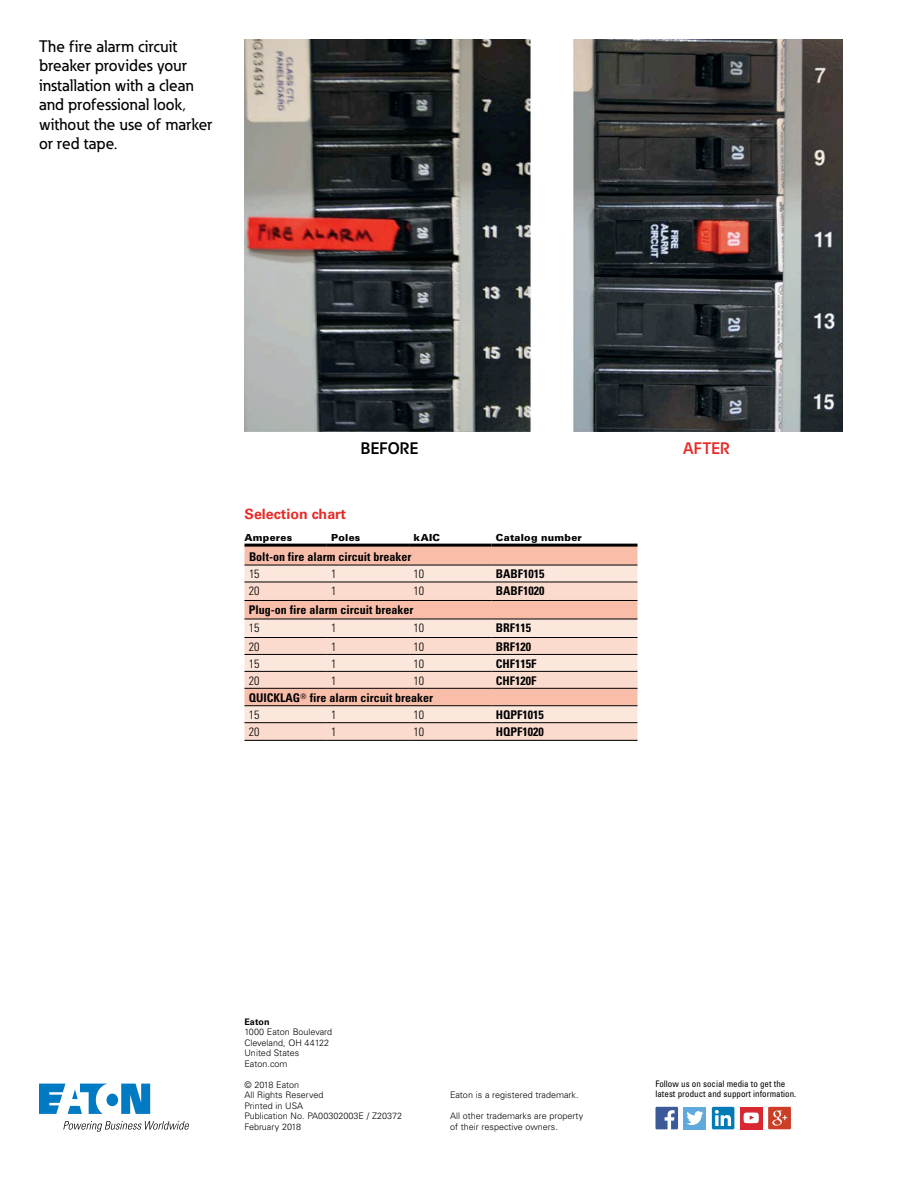
<style>
.page{position:relative;width:918px;height:1188px;background:#fff}
.page>*{position:absolute;margin:0;border:0;box-sizing:border-box;transform-origin:0 0}
.t1{font:500 16.5px/19.5px "Eaton";letter-spacing:.005em;color:#000}
.t2{font:700 16.5px "Eaton";letter-spacing:.01em;color:#000}
.t3{font:700 16.5px "Eaton";letter-spacing:.015em;color:#e72c29}
.t4{font:700 14.25px "Univers LT Std";color:#e72c29}
.t5{font:700 condensed 12px/17px "Univers LT Std";color:#000}
.t6{font:300 condensed 12px "Univers LT Std";color:#000}
.t7{font:900 9.75px "Univers LT Std";letter-spacing:.025em;color:#000}
.t8{font:300 9px/10.5px "Univers LT Std";color:#000}
.t9{font:condensed 9px/10.5px "Univers LT Std";color:#000}
.t10{font:700 9px "Univers LT Std";color:#000}
.s1{font-family:"Universal Newswith Comm Pi";font-weight:400;font-stretch:normal}
.s2{font-weight:300}
</style>
<div class="page">
<img style="left:244px;top:39px;width:599px;height:393px">
<div style="left:244px;top:545px;width:394px;height:20px;background:#f8beaa"></div>
<div style="left:244px;top:565px;width:394px;height:17px;background:#fce7dd"></div>
<svg style="left:244px;top:582px;width:394px;height:158px;background:#f8d6c8"></svg>
<hr style="left:244px;top:565px;width:83px;height:1px;background:#000">
<hr style="left:327px;top:565px;width:82px;height:1px;background:#000">
<hr style="left:409px;top:565px;width:82px;height:1px;background:#000">
<hr style="left:491px;top:565px;width:146px;height:1px;background:#000">
<hr style="left:244px;top:619px;width:83px;height:1px;background:#000">
<hr style="left:327px;top:619px;width:82px;height:1px;background:#000">
<hr style="left:409px;top:619px;width:82px;height:1px;background:#000">
<hr style="left:491px;top:619px;width:146px;height:1px;background:#000">
<hr style="left:244px;top:705px;width:83px;height:1px;background:#000">
<hr style="left:327px;top:705px;width:82px;height:1px;background:#000">
<hr style="left:409px;top:705px;width:82px;height:1px;background:#000">
<hr style="left:491px;top:705px;width:146px;height:1px;background:#000">
<hr style="left:244px;top:740px;width:83px;height:1px;background:#000">
<hr style="left:327px;top:740px;width:82px;height:1px;background:#000">
<hr style="left:409px;top:740px;width:82px;height:1px;background:#000">
<hr style="left:491px;top:740px;width:146px;height:1px;background:#000">
<hr style="left:244px;top:582px;width:83px;height:1px;background:#000">
<hr style="left:327px;top:582px;width:82px;height:1px;background:#000">
<hr style="left:409px;top:582px;width:82px;height:1px;background:#000">
<hr style="left:491px;top:582px;width:146px;height:1px;background:#000">
<hr style="left:244px;top:637px;width:83px;height:1px;background:#000">
<hr style="left:327px;top:637px;width:82px;height:1px;background:#000">
<hr style="left:409px;top:637px;width:82px;height:1px;background:#000">
<hr style="left:491px;top:637px;width:146px;height:1px;background:#000">
<hr style="left:244px;top:722px;width:83px;height:1px;background:#000">
<hr style="left:327px;top:722px;width:82px;height:1px;background:#000">
<hr style="left:409px;top:722px;width:82px;height:1px;background:#000">
<hr style="left:244px;top:544px;width:83px;height:3px;background:#000">
<hr style="left:327px;top:544px;width:82px;height:3px;background:#000">
<hr style="left:409px;top:544px;width:82px;height:3px;background:#000">
<hr style="left:491px;top:544px;width:146px;height:3px;background:#000">
<hr style="left:244px;top:600px;width:83px;height:1px;background:#000">
<hr style="left:327px;top:600px;width:82px;height:1px;background:#000">
<hr style="left:409px;top:600px;width:82px;height:1px;background:#000">
<hr style="left:491px;top:600px;width:146px;height:1px;background:#000">
<hr style="left:244px;top:654px;width:83px;height:1px;background:#000">
<hr style="left:327px;top:654px;width:82px;height:1px;background:#000">
<hr style="left:409px;top:654px;width:82px;height:1px;background:#000">
<hr style="left:491px;top:654px;width:146px;height:1px;background:#000">
<hr style="left:244px;top:671px;width:83px;height:1px;background:#000">
<hr style="left:327px;top:671px;width:82px;height:1px;background:#000">
<hr style="left:409px;top:671px;width:82px;height:1px;background:#000">
<hr style="left:491px;top:671px;width:146px;height:1px;background:#000">
<hr style="left:244px;top:688px;width:83px;height:1px;background:#000">
<hr style="left:327px;top:688px;width:82px;height:1px;background:#000">
<hr style="left:409px;top:688px;width:82px;height:1px;background:#000">
<hr style="left:491px;top:688px;width:146px;height:1px;background:#000">
<hr style="left:491px;top:722px;width:146px;height:1px;background:#000">
<div style="left:740px;top:1107px;width:23px;height:22px;background:#d92732"></div>
<div style="left:684px;top:1107px;width:22px;height:22px;background:#60a9dc"></div>
<svg style="left:656px;top:1107px;width:22px;height:22px"></svg>
<svg style="left:686px;top:1111px;width:17px;height:14px"></svg>
<div style="left:712px;top:1107px;width:22px;height:22px;background:#007bb5;border-radius:2px"></div>
<svg style="left:715px;top:1110px;width:16px;height:16px"></svg>
<svg style="left:768px;top:1107px;width:23px;height:22px"></svg>
<img style="left:772px;top:1111px;width:10px;height:15px">
<svg style="left:744px;top:1113px;width:15px;height:10px"></svg>
<svg style="left:39px;top:1084px;width:111px;height:30px"></svg>
<svg style="left:63px;top:1121px;width:126px;height:11px"></svg>
<h1 class="t1" style="left:39px;top:36px;width:175px">The fire alarm circuit breaker provides your installation with a clean and professional look, without the use of marker or red tape.</h1>
<h1 class="t2" style="left:361px;top:438px;width:59px">BEFORE</h1>
<h1 class="t3" style="left:683px;top:438px;width:48px">AFTER</h1>
<h2 class="t4" style="left:244px;top:506px;width:103px">Selection chart</h2>
<p class="t7" style="left:244px;top:531px;width:49px">Amperes</p>
<p class="t7" style="left:331px;top:531px;width:31px">Poles</p>
<p class="t7" style="left:414px;top:531px;width:28px">kAIC</p>
<p class="t7" style="left:496px;top:531px;width:88px">Catalog number</p>
<h3 class="t5" style="left:249px;top:549px;width:164px">Bolt-on fire alarm circuit breaker</h3>
<h3 class="t6" style="left:249px;top:567px;width:12px">15</h3>
<h3 class="t6" style="left:331px;top:567px;width:7px">1</h3>
<h3 class="t6" style="left:414px;top:567px;width:12px">10</h3>
<h3 class="t5" style="left:496px;top:565px;width:50px">BABF1015</h3>
<h3 class="t6" style="left:249px;top:584px;width:12px">20</h3>
<h3 class="t6" style="left:331px;top:584px;width:7px">1</h3>
<h3 class="t6" style="left:414px;top:584px;width:12px">10</h3>
<h3 class="t5" style="left:496px;top:582px;width:50px">BABF1020</h3>
<h3 class="t5" style="left:249px;top:601px;width:166px">Plug-on fire alarm circuit breaker</h3>
<h3 class="t6" style="left:249px;top:621px;width:12px">15</h3>
<h3 class="t6" style="left:331px;top:621px;width:7px">1</h3>
<h3 class="t6" style="left:414px;top:621px;width:12px">10</h3>
<h3 class="t5" style="left:496px;top:619px;width:37px">BRF115</h3>
<h3 class="t6" style="left:249px;top:639px;width:12px">20</h3>
<h3 class="t6" style="left:331px;top:639px;width:7px">1</h3>
<h3 class="t6" style="left:414px;top:639px;width:12px">10</h3>
<h3 class="t5" style="left:496px;top:638px;width:37px">BRF120</h3>
<h3 class="t6" style="left:249px;top:656px;width:12px">15</h3>
<h3 class="t6" style="left:331px;top:656px;width:7px">1</h3>
<h3 class="t6" style="left:414px;top:656px;width:12px">10</h3>
<h3 class="t5" style="left:496px;top:655px;width:42px">CHF115F</h3>
<h3 class="t6" style="left:249px;top:673px;width:12px">20</h3>
<h3 class="t6" style="left:331px;top:673px;width:7px">1</h3>
<h3 class="t6" style="left:414px;top:673px;width:12px">10</h3>
<h3 class="t5" style="left:496px;top:672px;width:42px">CHF120F</h3>
<h3 class="t5" style="left:249px;top:689px;width:186px">QUICKLAG<span class="s1">T</span> fire alarm circuit breaker<br><span class="s2">15</span></h3>
<h3 class="t6" style="left:331px;top:707px;width:7px">1</h3>
<h3 class="t6" style="left:414px;top:707px;width:12px">10</h3>
<h3 class="t5" style="left:496px;top:706px;width:49px">HQPF1015</h3>
<h3 class="t6" style="left:249px;top:724px;width:12px">20</h3>
<h3 class="t6" style="left:331px;top:724px;width:7px">1</h3>
<h3 class="t6" style="left:414px;top:724px;width:12px">10</h3>
<h3 class="t5" style="left:496px;top:723px;width:49px">HQPF1020</h3>
<p class="t10" style="left:244px;top:1016px;width:27px">Eaton</p>
<p class="t8" style="left:244px;top:1027px;width:89px">1000 Eaton Boulevard<br>Cleveland, OH 44122<br>United States<br>Eaton.com</p>
<p class="t8" style="left:244px;top:1079px;width:159px">© 2018 Eaton<br>All Rights Reserved<br>Printed in USA<br>Publication No. PA00302003E / Z20372<br>February 2018</p>
<p class="t8" style="left:450px;top:1090px;width:130px">Eaton is a registered trademark.</p>
<p class="t8" style="left:450px;top:1111px;width:135px">All other trademarks are property of their respective owners.</p>
<p class="t9" style="left:656px;top:1078px;width:142px">Follow us on social media to get the latest product and support information.</p>
</div>
